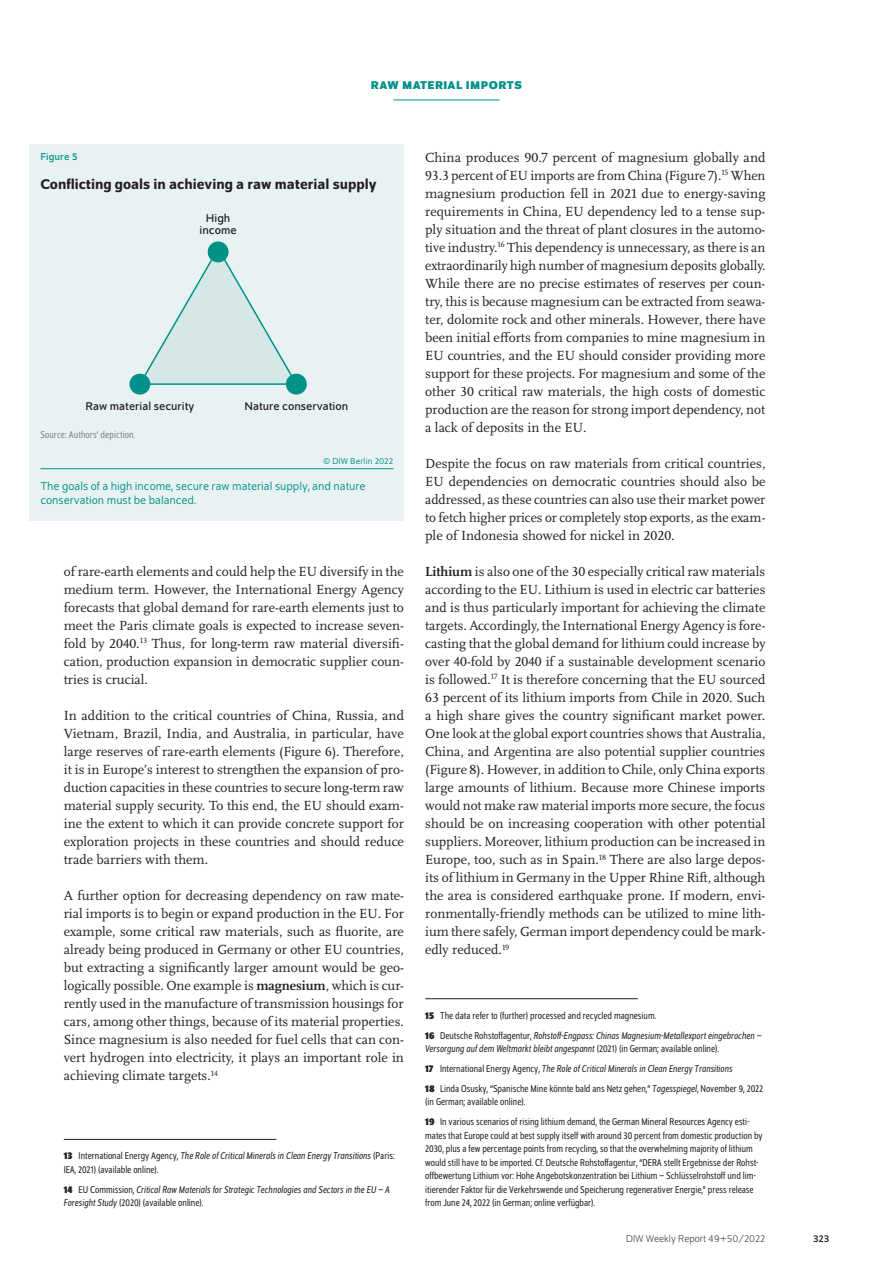
<style>
.page{position:relative;width:893px;height:1263px;background:#fff}
.page>*{position:absolute;margin:0;border:0;box-sizing:border-box;transform-origin:0 0}
.t1{font:500 15px "Schumpeter";color:#231f20}
.t2{font:13.8px/18px "Scala Pro";color:#231f20;text-align:justify}
.t3{font:12px/13.5px "Schumpeter Blond";color:#009188}
.t4{font:12px/12px "Schumpeter";color:#231f20;text-align:center}
.t5{font:700 12px "Schumpeter";color:#009188}
.t6{font:semi-condensed 10.5px/13.5px "Schumpeter Blond";color:#231f20}
.t7{font:italic semi-condensed 10.5px/13.5px "Schumpeter Blond";color:#231f20}
.t8{font:300 10.5px "Schumpeter";color:#231f20}
.t9{font:semi-condensed 10.5px "Schumpeter Blond";letter-spacing:.01em;color:#808285}
.t10{font:10.5px "Schumpeter";letter-spacing:.01em;color:#009188}
.t11{font:10.5px "Schumpeter";color:#231f20}
.t12{font:9px "Schumpeter Blond";letter-spacing:.01em;color:#009188}
.s1{font-weight:700}
.s2{font-family:"Schumpeter";font-weight:700}
.s3{font-style:italic}
.s4{font-family:"Schumpeter";font-weight:700;font-style:normal}
.s5{font-style:normal}
</style>
<div class="page">
<hr style="left:393px;top:100px;width:107px;height:1px;background:#009188">
<hr style="left:64px;top:1139px;width:212px;height:1px;background:#231f20">
<hr style="left:425px;top:998px;width:213px;height:1px;background:#231f20">
<div style="left:30px;top:144px;width:374px;height:377px;background:#e9f2f2"></div>
<svg style="left:138px;top:247px;width:161px;height:139px"></svg>
<div style="left:208px;top:241px;width:21px;height:21px;background:#009188;border-radius:50%"></div>
<div style="left:129px;top:374px;width:21px;height:21px;background:#009188;border-radius:50%"></div>
<div style="left:286px;top:374px;width:21px;height:21px;background:#009188;border-radius:50%"></div>
<hr style="left:40px;top:468px;width:353px;height:1px;background:#009188">
<p class="t5" style="left:371px;top:79px;width:10px">RAW</p>
<p class="t5" style="left:402px;top:79px;width:9px">MATERIAL</p>
<p class="t5" style="left:466px;top:79px;width:9px">IMPORTS</p>
<p class="t10" style="left:40px;top:151px;width:39px">Figure 5</p>
<p class="t1" style="left:40px;top:176px;width:338px">Conflicting goals in achieving a raw material supply</p>
<p class="t4" style="left:200px;top:212px;width:39px">High income</p>
<p class="t4" style="left:85px;top:400px;width:110px">Raw material security</p>
<p class="t4" style="left:244px;top:400px;width:105px">Nature conservation</p>
<p class="t9" style="left:40px;top:429px;width:96px">Source: Authors’ depiction.</p>
<p class="t12" style="left:323px;top:457px;width:72px">© DIW Berlin 2022</p>
<p class="t3" style="left:40px;top:480px;width:327px">The goals of a high income, secure raw material supply, and nature conservation must be balanced.</p>
<p class="t2" style="left:64px;top:562px;width:342px">of rare-earth elements and could help the EU diversify in the medium term. However, the International Energy Agency forecasts that global demand for rare-earth elements just to meet the Paris climate goals is expected to increase seven&shy;fold by 2040.<sup>13</sup> Thus, for long-term raw material diversifi&shy;cation, production expansion in democratic supplier coun&shy;tries is crucial.</p>
<p class="t2" style="left:64px;top:706px;width:342px">In addition to the critical countries of China, Russia, and Vietnam, Brazil, India, and Australia, in particular, have large reserves of rare-earth elements (Figure 6). Therefore, it is in Europe’s interest to strengthen the expansion of pro&shy;duction capacities in these countries to secure long-term raw material supply security. To this end, the EU should exam&shy;ine the extent to which it can provide concrete support for exploration projects in these countries and should reduce trade barriers with them.</p>
<p class="t2" style="left:64px;top:886px;width:342px">A further option for decreasing dependency on raw mate&shy;rial imports is to begin or expand production in the EU. For example, some critical raw materials, such as fluorite, are already being produced in Germany or other EU countries, but extracting a significantly larger amount would be geo&shy;logically possible. One example is <span class="s1">magnesium</span>, which is cur&shy;rently used in the manufacture of transmission housings for cars, among other things, because of its material properties.<br>Since magnesium is also needed for fuel cells that can con&shy;vert hydrogen into electricity, it plays an important role in achieving climate targets.<sup>14</sup></p>
<p class="t6" style="left:64px;top:1149px;width:332px"><span class="s2">13</span> International Energy Agency, <span class="s3">The Role of Critical Minerals in Clean Energy Transitions</span> (Paris:<br>IEA, 2021) (available online).</p>
<p class="t7" style="left:64px;top:1183px;width:328px"><span class="s4">14</span> <span class="s5">EU Commission,</span> Critical Raw Materials for Strategic Technologies and Sectors in the EU – A<br>Foresight Study <span class="s5">(2020) (available online).</span></p>
<p class="t2" style="left:425px;top:148px;width:342px">China produces 90.7 percent of magnesium globally and 93.3 percent of EU imports are from China (Figure 7).<sup>15</sup> When magnesium production fell in 2021 due to energy-saving requirements in China, EU dependency led to a tense sup&shy;ply situation and the threat of plant closures in the automo&shy;tive industry.<sup>16</sup> This dependency is unnecessary, as there is an extraordinarily high number of magnesium deposits globally.<br>While there are no precise estimates of reserves per coun&shy;try, this is because magnesium can be extracted from seawa&shy;ter, dolomite rock and other minerals. However, there have been initial efforts from companies to mine magnesium in EU countries, and the EU should consider providing more support for these projects. For magnesium and some of the other 30 critical raw materials, the high costs of domestic production are the reason for strong import dependency, not a lack of deposits in the EU.</p>
<p class="t2" style="left:425px;top:454px;width:342px">Despite the focus on raw materials from critical countries, EU dependencies on democratic countries should also be addressed, as these countries can also use their market power to fetch higher prices or completely stop exports, as the exam&shy;ple of Indonesia showed for nickel in 2020.</p>
<p class="t2" style="left:425px;top:562px;width:342px"><span class="s1">Lithium</span> is also one of the 30 especially critical raw materials according to the EU. Lithium is used in electric car batteries and is thus particularly important for achieving the climate targets. Accordingly, the International Energy Agency is fore&shy;casting that the global demand for lithium could increase by over 40-fold by 2040 if a sustainable development scenario is followed.<sup>17</sup> It is therefore concerning that the EU sourced 63 percent of its lithium imports from Chile in 2020. Such a high share gives the country significant market power.<br>One look at the global export countries shows that Australia, China, and Argentina are also potential supplier countries (Figure 8). However, in addition to Chile, only China exports large amounts of lithium. Because more Chinese imports would not make raw material imports more secure, the focus should be on increasing cooperation with other potential suppliers. Moreover, lithium production can be increased in Europe, too, such as in Spain.<sup>18</sup> There are also large depos&shy;its of lithium in Germany in the Upper Rhine Rift, although the area is considered earthquake prone. If modern, envi&shy;ronmentally-friendly methods can be utilized to mine lith&shy;ium there safely, German import dependency could be mark&shy;edly reduced.<sup>19</sup></p>
<p class="t6" style="left:425px;top:1005px;width:338px;line-height:20px"><span class="s2">15</span> The data refer to (further) processed and recycled magnesium.<br><span class="s2">16</span> Deutsche Rohstoffagentur, <span class="s3">Rohstoff-Engpass: Chinas Magnesium-Metallexport eingebrochen –</span></p>
<p class="t6" style="left:425px;top:1039px;width:339px;line-height:20px"><span class="s3">Versorgung auf dem Weltmarkt bleibt angespannt</span> (2021) (in German; available online).<br><span class="s2">17</span> International Energy Agency, <span class="s3">The Role of Critical Minerals in Clean Energy Transitions<br></span><span class="s2">18</span> Linda Osusky, “Spanische Mine könnte bald ans Netz gehen,” <span class="s3">Tagesspiegel</span>, November 9, 2022</p>
<p class="t6" style="left:425px;top:1092px;width:326px;line-height:20px">(in German; available online).<br><span class="s2">19</span> In various scenarios of rising lithium demand, the German Mineral Resources Agency esti-</p>
<p class="t6" style="left:425px;top:1129px;width:339px">mates that Europe could at best supply itself with around 30 percent from domestic production by 2030, plus a few percentage points from recycling, so that the overwhelming majority of lithium would still have to be imported. Cf. Deutsche Rohstoffagentur, “DERA stellt Ergebnisse der Rohst&shy;offbewertung Lithium vor: Hohe Angebotskonzentration bei Lithium – Schlüsselrohstoff und lim&shy;itierender Faktor für die Verkehrswende und Speicherung regenerativer Energie,” press release from June 24, 2022 (in German; online verfügbar).</p>
<p class="t8" style="left:626px;top:1234px;width:141px">DIW Weekly Report 49+50/2022</p>
<p class="t11" style="left:813px;top:1233px;width:18px">323</p>
</div>
